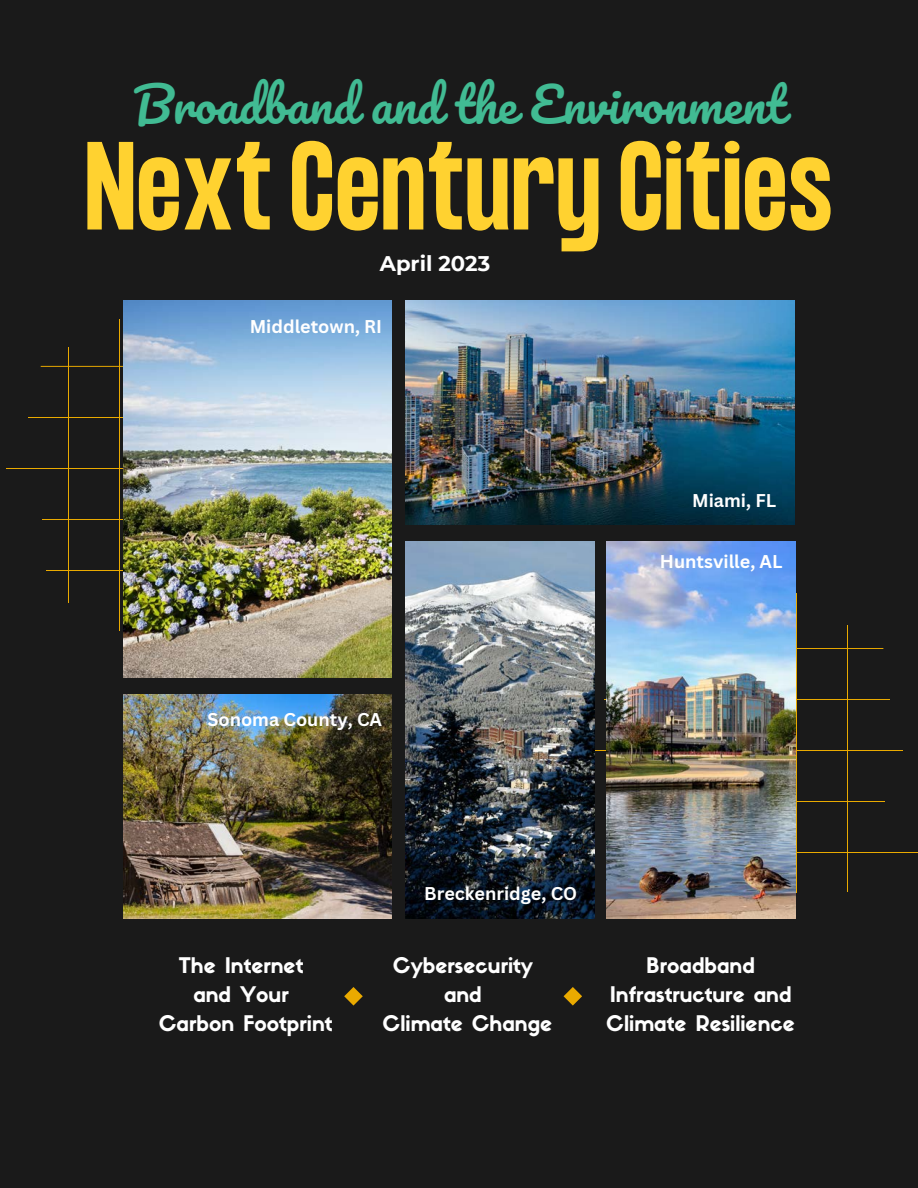
<style>
.page{position:relative;width:918px;height:1188px;background:#1a1a1a}
.page>*{position:absolute;margin:0;border:0;box-sizing:border-box;transform-origin:0 0}
.t1{font:700 109.5px "Formula Condensed";color:#ffd230}
.t2{font:48.15px "Pacifico";color:#41bb93}
.t3{font:21.15px/29.2px "Sifonn Basic";color:#fff;text-align:center}
.t4{font:700 21.15px "Montserrat";color:#fff}
.t5{font:700 18px "Canva Sans";color:#fff}
</style>
<div class="page">
<hr style="left:68px;top:348px;width:1px;height:255px;background:#eaaa00">
<hr style="left:119px;top:319px;width:1px;height:311px;background:#eaaa00">
<svg style="left:41px;top:366px;width:82px;height:1px"></svg>
<hr style="left:29px;top:417px;width:285px;height:1px;background:#eaaa00">
<hr style="left:6px;top:468px;width:321px;height:1px;background:#eaaa00">
<hr style="left:42px;top:519px;width:266px;height:1px;background:#eaaa00">
<hr style="left:46px;top:570px;width:296px;height:1px;background:#eaaa00">
<img style="left:123px;top:301px;width:269px;height:377px">
<img style="left:406px;top:301px;width:389px;height:224px">
<hr style="left:796px;top:594px;width:1px;height:299px;background:#eaaa00">
<hr style="left:847px;top:625px;width:1px;height:267px;background:#eaaa00">
<svg style="left:795px;top:648px;width:88px;height:1px"></svg>
<hr style="left:604px;top:699px;width:286px;height:1px;background:#eaaa00">
<hr style="left:582px;top:750px;width:321px;height:1px;background:#eaaa00">
<hr style="left:618px;top:801px;width:266px;height:1px;background:#eaaa00">
<hr style="left:621px;top:852px;width:297px;height:1px;background:#eaaa00">
<img style="left:606px;top:541px;width:189px;height:377px">
<img style="left:406px;top:541px;width:189px;height:377px">
<img style="left:123px;top:695px;width:269px;height:224px">
<svg style="left:344px;top:987px;width:19px;height:19px"></svg>
<svg style="left:564px;top:987px;width:18px;height:19px"></svg>
<h2 class="t2" style="left:133px;top:79px;width:654px">Broadband and the Environment</h2>
<h1 class="t1" style="left:85px;top:131px;width:750px">Next Century Cities</h1>
<p class="t4" style="left:380px;top:250px;width:112px">April 2023</p>
<p class="t5" style="left:250px;top:313px;width:134px">Middletown, RI</p>
<p class="t5" style="left:207px;top:707px;width:176px">Sonoma County, CA</p>
<p class="t5" style="left:424px;top:881px;width:155px">Breckenridge, CO</p>
<p class="t5" style="left:692px;top:487px;width:85px">Miami, FL</p>
<p class="t5" style="left:660px;top:549px;width:124px">Huntsville, AL</p>
<p class="t3" style="left:383px;top:953px;width:171px">Cybersecurity and<br>Climate Change</p>
<p class="t3" style="left:159px;top:953px;width:175px">The Internet<br>and Your<br>Carbon Footprint</p>
<p class="t3" style="left:606px;top:953px;width:190px">Broadband<br>Infrastructure and<br>Climate Resilience</p>
</div>
